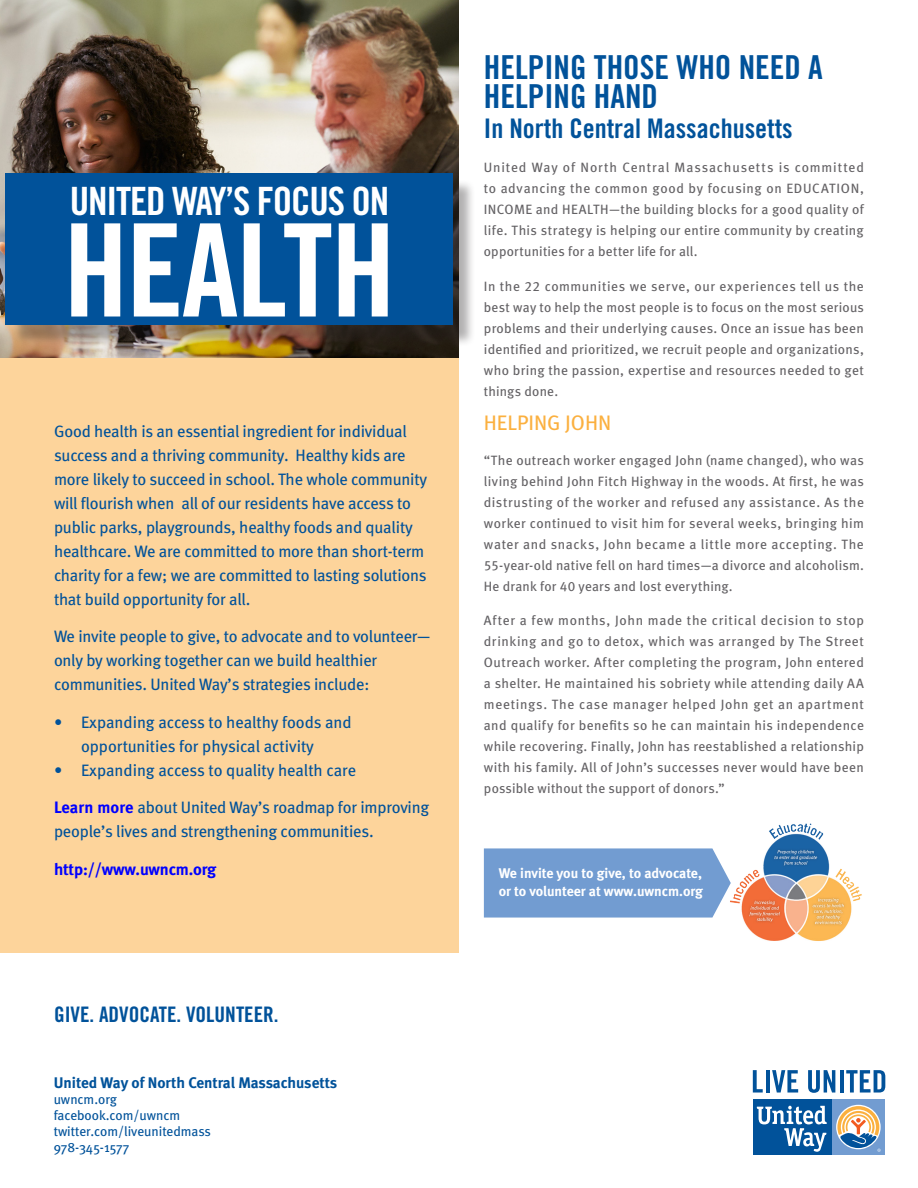
<style>
.page{position:relative;width:918px;height:1188px;background:#fff}
.page>*{position:absolute;margin:0;border:0;box-sizing:border-box;transform-origin:0 0}
.t1{font:129px "Trade Gothic Bold Cond Twenty";letter-spacing:-.015em;color:#fff}
.t2{font:39px "Trade Gothic Bold Cond Twenty";letter-spacing:-.03em;color:#fff}
.Sidebar{font:33px/28.5px "Trade Gothic Bold Cond Twenty";color:#01529a}
.Sidebar-2{font:27px "Trade Gothic Bold Cond Twenty";color:#01529a}
.t3{font:21.3px "Trade Gothic Bold Cond Twenty";color:#01529a}
.Sidebar_P{font:21px "Meta Book LF";letter-spacing:-.005em;color:#fbb03f}
.t4{font:16.5px/24px "Meta";letter-spacing:-.01em;color:#01529a}
.t5{font:700 16.5px "Meta";letter-spacing:-.01em;color:#00f}
.t6{font:700 15.3px "Meta";color:#01529a}
.t7{font:14.1px/17.9px "Meta Bold LF";letter-spacing:-.005em;color:#fff}
.Sidebar_P-2{font:13.5px/21px "Meta Book LF";letter-spacing:.02em;color:#636164;text-align:justify}
.t8{font:13.5px "Meta";color:#01529a}
.s1{font-family:"Meta Bold LF";color:#00f}
</style>
<div class="page">
<img style="left:0;top:0;width:459px;height:358px">
<div style="left:0;top:358px;width:459px;height:595px;background:#fdd49b"></div>
<div style="left:11px;top:179px;width:464px;height:168px;background:#231f20;opacity:.35"></div>
<div style="left:6px;top:174px;width:447px;height:151px;background:#01529a"></div>
<svg style="left:753px;top:1070px;width:10px;height:23px"></svg>
<hr style="left:766px;top:1070px;width:3px;height:23px;background:#01529a">
<svg style="left:772px;top:1070px;width:26px;height:23px"></svg>
<svg style="left:808px;top:1070px;width:27px;height:23px"></svg>
<hr style="left:840px;top:1070px;width:3px;height:23px;background:#01529a">
<svg style="left:846px;top:1070px;width:39px;height:23px"></svg>
<div style="left:831px;top:1100px;width:54px;height:55px;background:#729cd1"></div>
<div style="left:753px;top:1100px;width:78px;height:55px;background:#01529a"></div>
<svg style="left:836px;top:1105px;width:45px;height:44px"></svg>
<svg style="left:757px;top:1106px;width:70px;height:46px"></svg>
<svg style="left:837px;top:1106px;width:44px;height:46px"></svg>
<img style="left:731px;top:823px;width:131px;height:118px">
<div style="left:484px;top:848px;width:247px;height:70px;background:#729cd1"></div>
<p class="t2" style="left:70px;top:177px;width:321px">UNITED WAY’S FOCUS ON</p>
<p class="t1" style="left:64px;top:192px;width:333px">HEALTH</p>
<p class="t4" style="left:54px;top:419px;width:375px">Good health is an essential ingredient for individual success and a thriving community. Healthy kids are more likely to succeed in school. The whole community will flourish when all of our residents have access to public parks, playgrounds, healthy foods and quality healthcare. We are committed to more than short-term charity for a few; we are committed to lasting solutions that build opportunity for all.</p>
<p class="t4" style="left:54px;top:624px;width:378px">We invite people to give, to advocate and to volunteer— only by working together can we build healthier communities. United Way’s strategies include:</p>
<p class="t4" style="left:81px;top:710px;width:272px;text-indent:-27px">• Expanding access to healthy foods and opportunities for physical activity</p>
<p class="t4" style="left:54px;top:758px;width:304px">• Expanding access to quality health care</p>
<p class="t4" style="left:54px;top:795px;width:377px"><span class="s1">Learn more</span> about United Way’s roadmap for improving people’s lives and strengthening communities.</p>
<p class="t5" style="left:54px;top:859px;width:164px">http://www.uwncm.org</p>
<p class="t3" style="left:54px;top:1001px;width:226px">GIVE. ADVOCATE. VOLUNTEER.</p>
<p class="t6" style="left:54px;top:1073px;width:285px">United Way of North Central Massachusetts</p>
<p class="t8" style="left:54px;top:1091px;width:65px">uwncm.org</p>
<p class="t8" style="left:54px;top:1107px;width:128px">facebook.com/uwncm</p>
<p class="t8" style="left:54px;top:1124px;width:159px">twitter.com/liveunitedmass</p>
<p class="t8" style="left:54px;top:1140px;width:77px">978-345-1577</p>
<p class="Sidebar" style="left:484px;top:53px;width:341px">HELPING THOSE WHO NEED A<br>HELPING HAND</p>
<p class="Sidebar-2" style="left:484px;top:112px;width:310px">In North Central Massachusetts</p>
<p class="Sidebar_P-2" style="left:484px;top:157px;width:382px">United Way of North Central Massachusetts is committed to advancing the common good by focusing on EDUCATION, INCOME and HEALTH—the building blocks for a good quality of life. This strategy is helping our entire community by creating opportunities for a better life for all.</p>
<p class="Sidebar_P-2" style="left:484px;top:275px;width:382px">In the 22 communities we serve, our experiences tell us the best way to help the most people is to focus on the most serious problems and their underlying causes. Once an issue has been identified and prioritized, we recruit people and organizations, who bring the passion, expertise and resources needed to get things done.</p>
<p class="Sidebar_P" style="left:484px;top:411px;width:129px">HELPING JOHN</p>
<p class="Sidebar_P-2" style="left:484px;top:449px;width:382px">“The outreach worker engaged John (name changed), who was living behind John Fitch Highway in the woods. At first, he was distrusting of the worker and refused any assistance. As the worker continued to visit him for several weeks, bringing him water and snacks, John became a little more accepting. The 55-year-old native fell on hard times—a divorce and alcoholism.<br>He drank for 40 years and lost everything.</p>
<p class="Sidebar_P-2" style="left:484px;top:610px;width:382px">After a few months, John made the critical decision to stop drinking and go to detox, which was arranged by The Street Outreach worker. After completing the program, John entered a shelter. He maintained his sobriety while attending daily AA meetings. The case manager helped John get an apartment and qualify for benefits so he can maintain his independence while recovering. Finally, John has reestablished a relationship with his family. All of John’s successes never would have been possible without the support of donors.”</p>
<p class="t7" style="left:499px;top:864px;width:206px">We invite you to give, to advocate, or to volunteer at www.uwncm.org</p>
</div>
